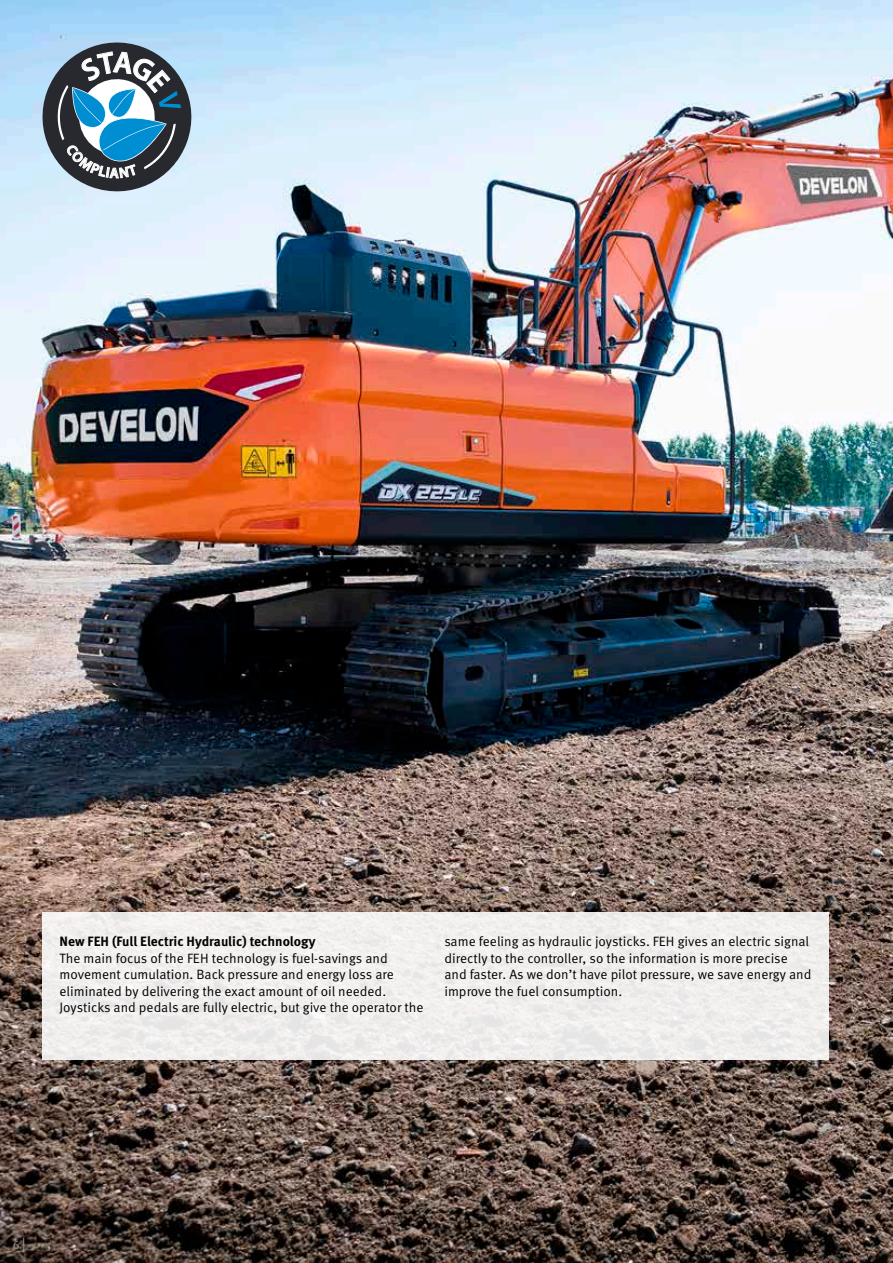
<style>
.page{position:relative;width:893px;height:1263px;background:#fff}
.page>*{position:absolute;margin:0;border:0;box-sizing:border-box;transform-origin:0 0}
.t1{font:13.5px/16.5px "Meta Pro Norm";color:#000}
.t2{font:700 13.5px "Meta Pro";color:#000}
.t3{font:12px "Meta Pro Norm";color:#979296}
.s1{font-size:15px}
</style>
<div class="page">
<img style="left:0;top:0;width:893px;height:1263px">
<div style="left:43px;top:912px;width:786px;height:148px;background:#f1efee"></div>
<svg style="left:43px;top:43px;width:148px;height:148px;background:#587485"></svg>
<p class="t2" style="left:60px;top:931px;width:258px">New FEH (Full Electric Hydraulic) technology</p>
<p class="t1" style="left:60px;top:949px;width:365px">The main focus of the FEH technology is fuel-savings and movement cumulation. Back pressure and energy loss are eliminated by delivering the exact amount of oil needed.<br>Joysticks and pedals are fully electric, but give the operator the</p>
<p class="t1" style="left:444px;top:932px;width:369px">same feeling as hydraulic joysticks. FEH gives an electric signal directly to the controller, so the information is more precise and faster. As we don’t have pilot pressure, we save energy and improve the fuel consumption.</p>
<p class="t3" style="left:13px;top:1235px;width:14px">6<span class="s1">|</span></p>
</div>
